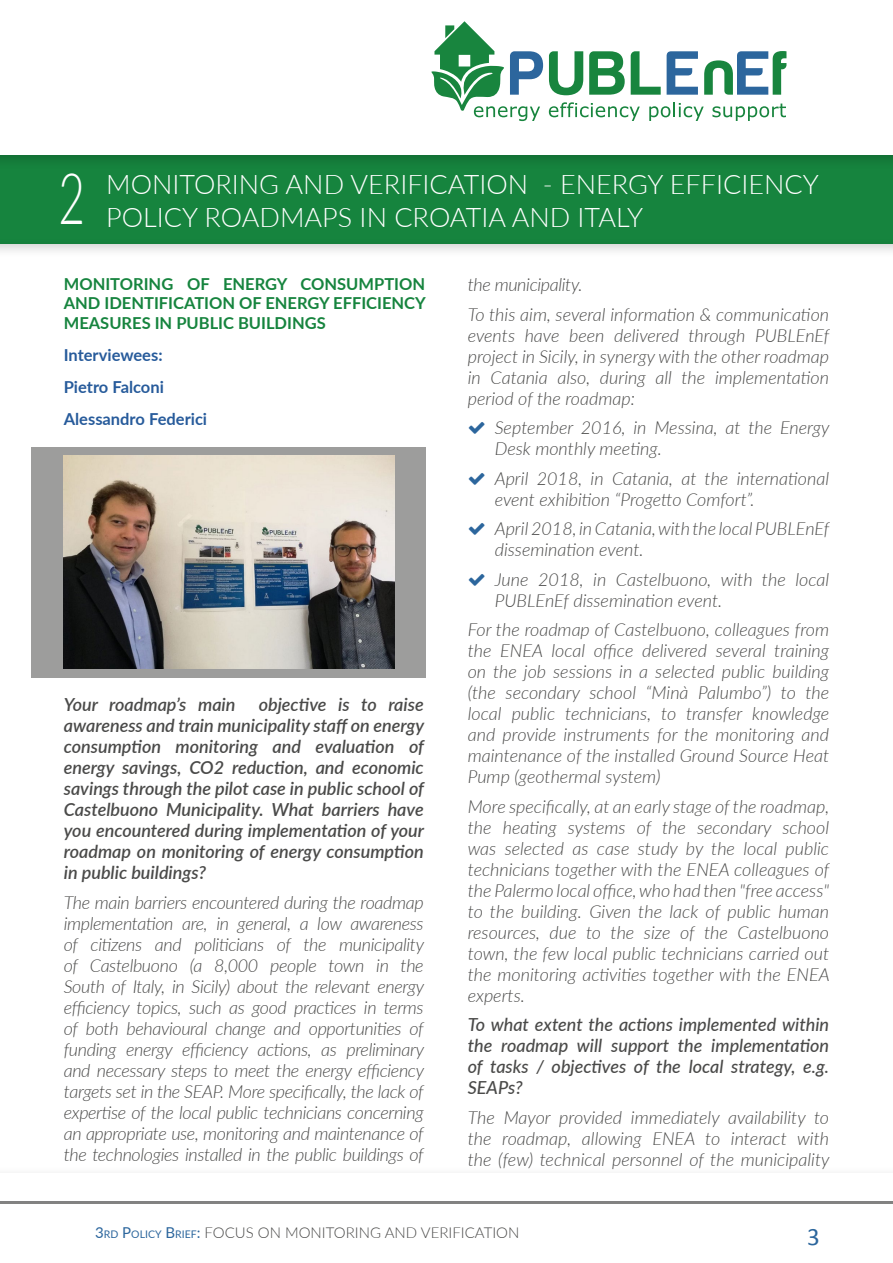
<style>
.page{position:relative;width:893px;height:1263px;background:#fff}
.page>*{position:absolute;margin:0;border:0;box-sizing:border-box;transform-origin:0 0}
.t1{font:300 72px "Lato";color:#fff;scale:.64 1}
.t2{font:300 27px "Lato";color:#fff}
.t3{font:25.05px "Calibri";color:#2c669d}
.t4{font:italic 300 18px/21px "Lato";color:#4a4a49;text-align:justify}
.t5{font:italic 600 18px/21px "Lato";color:#4a4a49;text-align:justify}
.t6{font:italic 500 18px/21px "Lato";color:#4a4a49;text-align:justify}
.t7{font:700 16.5px/19.5px "Lato";color:#16843e;text-align:justify}
.t8{font:700 16.5px/32.2px "Lato";color:#275b9b}
.t9{font:300 15px "Lato";color:#4a4a49}
.s1{font-weight:400;color:#2c669d}
.s2{font-weight:400;font-size:10.5px;color:#2c669d}
</style>
<div class="page">
<div style="left:0;top:1192px;width:893px;height:13px;background:#000;opacity:.2"></div>
<div style="left:0;top:145px;width:893px;height:102px;background:#000;opacity:.2"></div>
<svg style="left:549px;top:51px;width:34px;height:44px"></svg>
<svg style="left:589px;top:51px;width:36px;height:44px"></svg>
<svg style="left:631px;top:51px;width:30px;height:44px"></svg>
<svg style="left:667px;top:51px;width:31px;height:44px"></svg>
<svg style="left:704px;top:51px;width:82px;height:44px"></svg>
<svg style="left:431px;top:21px;width:112px;height:100px"></svg>
<svg style="left:549px;top:102px;width:91px;height:19px"></svg>
<svg style="left:649px;top:102px;width:55px;height:19px"></svg>
<svg style="left:712px;top:104px;width:74px;height:17px"></svg>
<div style="left:31px;top:448px;width:394px;height:230px;background:#9d9d9c"></div>
<img style="left:64px;top:455px;width:330px;height:214px">
<h1 class="t1" style="left:58px;top:148px;width:43px">2</h1>
<h2 class="t2" style="left:106px;top:166px;width:714px">MONITORING AND VERIFICATION - ENERGY EFFICIENCY</h2>
<h2 class="t2" style="left:106px;top:198px;width:538px">POLICY ROADMAPS IN CROATIA AND ITALY</h2>
<p class="t7" style="left:64px;top:273px;width:364px">MONITORING OF ENERGY CONSUMPTION AND IDENTIFICATION OF ENERGY EFFICIENCY MEASURES IN PUBLIC BUILDINGS</p>
<p class="t8" style="left:64px;top:338px;width:145px">Interviewees:<br>Pietro Falconi<br>Alessandro Federici</p>
<p class="t5" style="left:64px;top:693px;width:173px">Your roadmap’s main</p>
<p class="t5" style="left:64px;top:693px;width:362px;text-indent:195px">objective is to raise awareness and train municipality staff on energy consumption monitoring and evaluation of energy savings, CO2 reduction, and economic savings through the pilot case in public school of Castelbuono Municipality. What barriers have you encountered during implementation of your roadmap on monitoring of energy consumption in public buildings?</p>
<p class="t4" style="left:64px;top:891px;width:362px">The main barriers encountered during the roadmap implementation are, in general, a low awareness of citizens and politicians of the municipality of Castelbuono (a 8,000 people town in the South of Italy, in Sicily) about the relevant energy efficiency topics, such as good practices in terms of both behavioural change and opportunities of funding energy efficiency actions, as preliminary and necessary steps to meet the energy efficiency targets set in the SEAP. More specifically, the lack of expertise of the local public technicians concerning an appropriate use, monitoring and maintenance of the technologies installed in the public buildings of</p>
<p class="t4" style="left:468px;top:269px;width:363px;line-height:29.5px">the municipality.<br>To this aim, several information &amp; communication</p>
<p class="t4" style="left:468px;top:324px;width:363px">events have been delivered through PUBLEnEf project in Sicily, in synergy with the other roadmap in Catania also, during all the implementation period of the roadmap:</p>
<p class="t4" style="left:495px;top:416px;width:336px">September 2016, in Messina, at the Energy<br>Desk monthly meeting.</p>
<p class="t4" style="left:495px;top:467px;width:336px">April 2018, in Catania, at the international event exhibition “Progetto Comfort”.</p>
<p class="t4" style="left:495px;top:517px;width:336px">April 2018, in Catania, with the local PUBLEnEf dissemination event.</p>
<p class="t4" style="left:495px;top:568px;width:336px">June 2018, in Castelbuono, with the local<br>PUBLEnEf dissemination event.</p>
<p class="t4" style="left:468px;top:618px;width:363px">For the roadmap of Castelbuono, colleagues from the ENEA local office delivered several training on the job sessions in a selected public building (the secondary school “Minà Palumbo”) to the local public technicians, to transfer knowledge and provide instruments for the monitoring and maintenance of the installed Ground Source Heat Pump (geothermal system)</p>
<p class="t4" style="left:468px;top:795px;width:363px">More specifically, at an early stage of the roadmap, the heating systems of the secondary school was selected as case study by the local public technicians together with the ENEA colleagues of the Palermo local office, who had then "free access" to the building. Given the lack of public human resources, due to the size of the Castelbuono town, the few local public technicians carried out the monitoring activities together with the ENEA experts.</p>
<p class="t6" style="left:468px;top:1013px;width:363px">To what extent the actions implemented within the roadmap will support the implementation of tasks / objectives of the local strategy, e.g.<br>SEAPs?</p>
<p class="t4" style="left:468px;top:1106px;width:363px">The Mayor provided immediately availability to the roadmap, allowing ENEA to interact with the (few) technical personnel of the municipality</p>
<p class="t9" style="left:95px;top:1222px;width:426px"><span class="s1">3</span><span class="s2">RD</span> <span class="s1">P</span><span class="s2">OLICY</span> <span class="s1">B</span><span class="s2">RIEF</span><span class="s1">:</span> FOCUS ON MONITORING AND VERIFICATION</p>
<h3 class="t3" style="left:807px;top:1220px;width:14px">3</h3>
</div>
